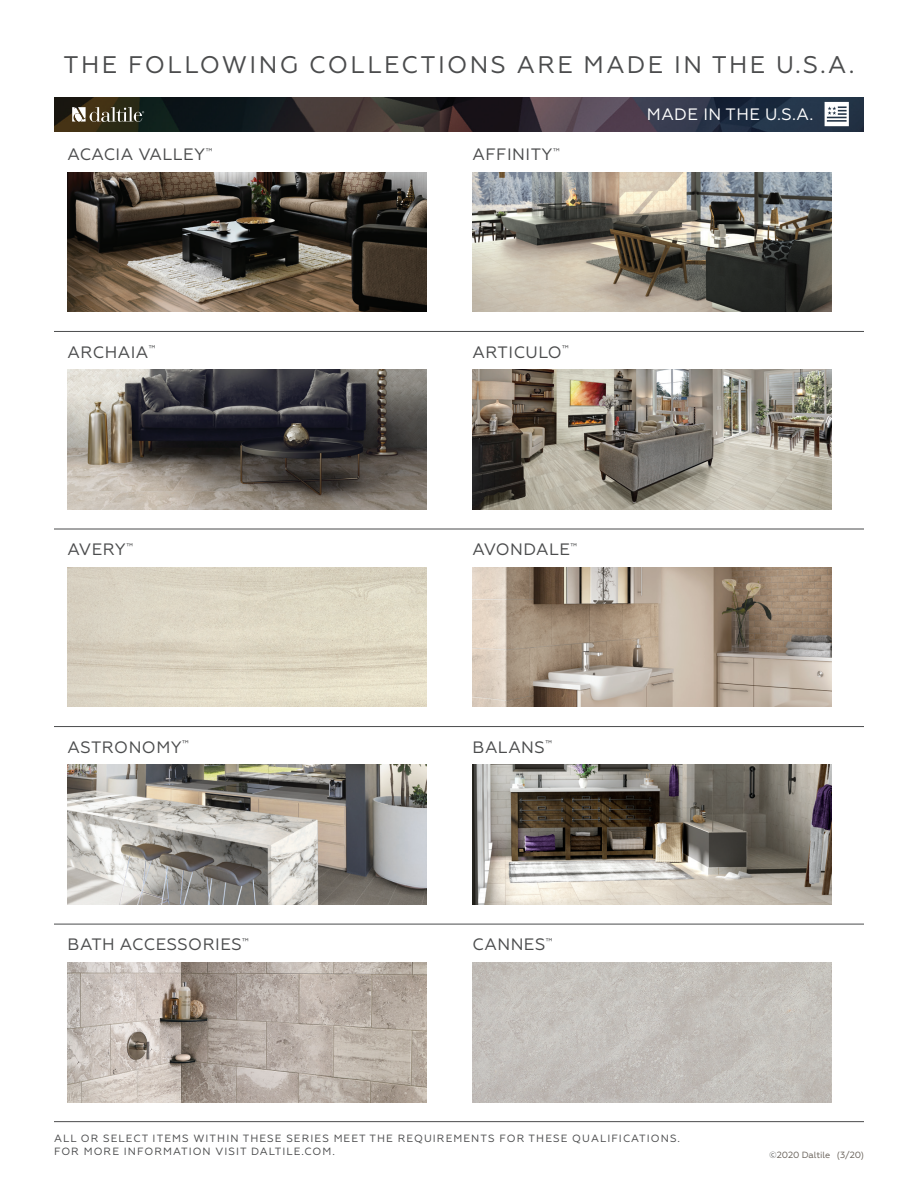
<style>
.page{position:relative;width:918px;height:1188px;background:#fff}
.page>*{position:absolute;margin:0;border:0;box-sizing:border-box;transform-origin:0 0}
.t1{font:24px "Geometria";letter-spacing:.1em;color:#4b4c4d}
.t2{font:16.5px "Geometria";letter-spacing:.03em;color:#4b4c4d}
.t3{font:16.5px "Geometria";letter-spacing:.03em;color:#fff}
.t4{font:10.5px/12.6px "Geometria";letter-spacing:.1em;color:#4b4c4d}
.t5{font:9px "Geometria";letter-spacing:-.01em;color:#676058}
.s1{color:#4e4f4e}
</style>
<div class="page">
<hr style="left:54px;top:331px;width:405px;height:1px;background:#4b4c4d">
<hr style="left:459px;top:331px;width:405px;height:1px;background:#4b4c4d">
<hr style="left:54px;top:529px;width:405px;height:1px;background:#4b4c4d">
<hr style="left:459px;top:529px;width:405px;height:1px;background:#4b4c4d">
<hr style="left:54px;top:726px;width:405px;height:1px;background:#4b4c4d">
<hr style="left:459px;top:726px;width:405px;height:1px;background:#4b4c4d">
<hr style="left:54px;top:924px;width:405px;height:1px;background:#4b4c4d">
<hr style="left:459px;top:924px;width:405px;height:1px;background:#4b4c4d">
<hr style="left:54px;top:1121px;width:405px;height:1px;background:#4b4c4d">
<hr style="left:459px;top:1121px;width:405px;height:1px;background:#4b4c4d">
<img style="left:54px;top:98px;width:810px;height:33px">
<svg style="left:72px;top:107px;width:72px;height:15px"></svg>
<svg style="left:825px;top:102px;width:24px;height:24px"></svg>
<img style="left:68px;top:172px;width:358px;height:140px">
<img style="left:472px;top:172px;width:359px;height:140px">
<img style="left:68px;top:370px;width:358px;height:139px">
<img style="left:472px;top:370px;width:359px;height:139px">
<img style="left:68px;top:567px;width:358px;height:140px">
<img style="left:472px;top:567px;width:359px;height:140px">
<img style="left:68px;top:765px;width:358px;height:140px">
<img style="left:472px;top:765px;width:359px;height:140px">
<img style="left:68px;top:962px;width:358px;height:140px">
<img style="left:472px;top:962px;width:359px;height:140px">
<h1 class="t1" style="left:64px;top:50px;width:792px">THE FOLLOWING COLLECTIONS ARE MADE IN THE U.S.A.</h1>
<h2 class="t2" style="left:68px;top:145px;width:146px">ACACIA VALLEY<sup>™</sup></h2>
<h2 class="t2" style="left:473px;top:145px;width:89px">AFFINITY<sup>™</sup></h2>
<h2 class="t3" style="left:647px;top:105px;width:168px">MADE IN THE U.S.A.</h2>
<h2 class="t2" style="left:68px;top:342px;width:89px">ARCHAIA<sup>™</sup></h2>
<h2 class="t2" style="left:473px;top:342px;width:98px">ARTICULO<sup>™</sup></h2>
<h2 class="t2" style="left:68px;top:540px;width:67px">AVERY<sup>™</sup></h2>
<h2 class="t2" style="left:473px;top:540px;width:106px">AVONDALE<sup>™</sup></h2>
<h2 class="t2" style="left:68px;top:738px;width:123px">ASTRONOMY<sup>™</sup></h2>
<h2 class="t2" style="left:473px;top:738px;width:81px">BALANS<sup>™</sup></h2>
<h2 class="t2" style="left:68px;top:935px;width:183px">BATH ACCESSORIES<sup>™</sup></h2>
<h2 class="t2" style="left:473px;top:935px;width:81px">CANNES<sup>™</sup></h2>
<p class="t4" style="left:54px;top:1132px;width:627px">ALL OR SELECT ITEMS WITHIN THESE SERIES MEET THE REQUIREMENTS FOR THESE QUALIFICATIONS.<br>FOR MORE INFORMATION VISIT DALTILE.COM.</p>
<p class="t5" style="left:769px;top:1150px;width:96px"><span class="s1">©</span>2020 Daltile (3/20)</p>
</div>
